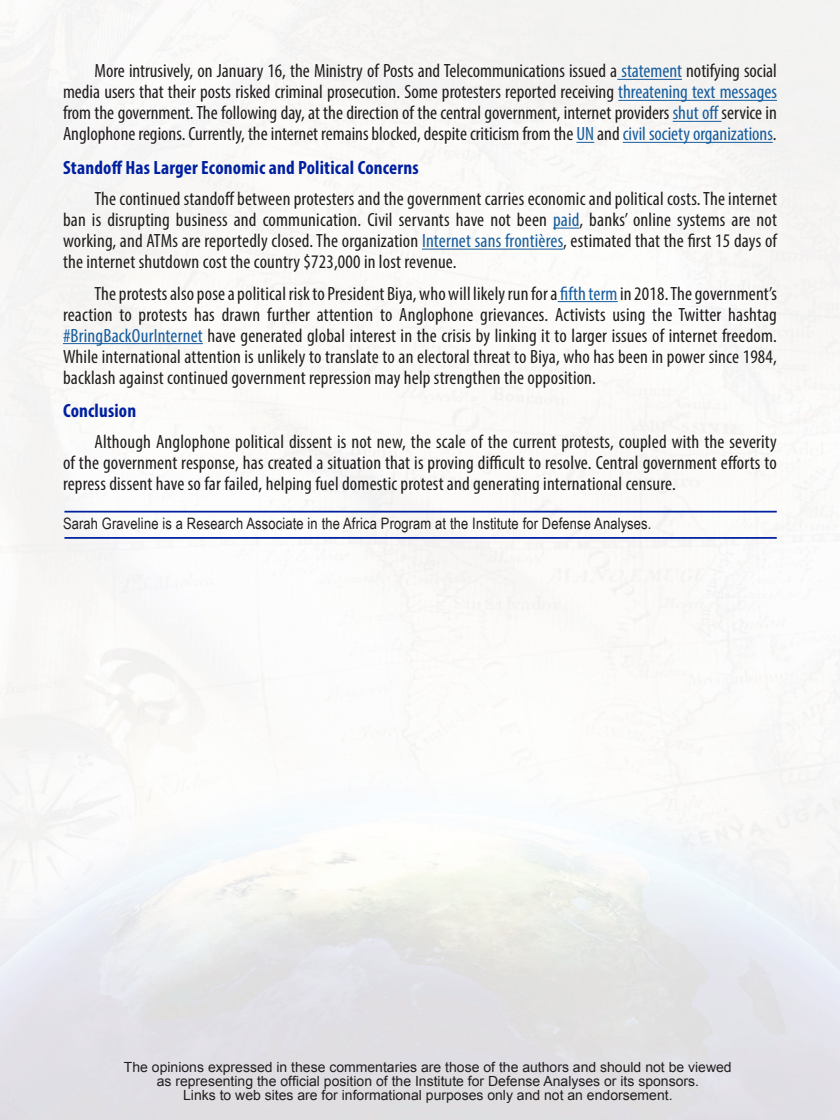
<style>
.page{position:relative;width:840px;height:1120px;background:#fff}
.page>*{position:absolute;margin:0;border:0;box-sizing:border-box;transform-origin:0 0}
.t1{font:condensed 19.25px/21px "Myriad Pro";letter-spacing:.01em;color:#231f20;text-align:justify}
.t2{font:700 condensed 19.25px "Myriad Pro";letter-spacing:.01em;color:#0020a0}
.t3{font:15.75px "Arial Narrow";letter-spacing:.01em;color:#231f20}
.t4{font:14px/14px "Arial";color:#231f20;text-align:center}
.s1{color:#175d9e}
</style>
<div class="page">
<hr style="left:617px;top:79px;width:65px;height:1px;background:#175d9e">
<hr style="left:618px;top:100px;width:159px;height:1px;background:#175d9e">
<hr style="left:673px;top:121px;width:49px;height:1px;background:#175d9e">
<svg style="left:576px;top:142px;width:18px;height:1px"></svg>
<hr style="left:623px;top:142px;width:150px;height:1px;background:#175d9e">
<svg style="left:553px;top:228px;width:26px;height:1px"></svg>
<hr style="left:422px;top:249px;width:141px;height:1px;background:#175d9e">
<hr style="left:558px;top:301px;width:60px;height:1px;background:#175d9e">
<hr style="left:63px;top:343px;width:140px;height:1px;background:#175d9e">
<hr style="left:64px;top:537px;width:713px;height:2px;background:#0020a0">
<hr style="left:64px;top:511px;width:713px;height:2px;background:#0020a0">
<p class="t1" style="left:63px;top:60px;width:716px;text-indent:31px">More intrusively, on January 16, the Ministry of Posts and Telecommunications issued a <span class="s1">statement</span> notifying social media users that their posts risked criminal prosecution. Some protesters reported receiving <span class="s1">threatening text messages </span>from the government. The following day, at the direction of the central government, internet providers <span class="s1">shut off</span> service in Anglophone regions. Currently, the internet remains blocked, despite criticism from the <span class="s1">UN</span> and <span class="s1">civil society organizations</span>.</p>
<p class="t2" style="left:63px;top:155px;width:357px">Standoff Has Larger Economic and Political Concerns</p>
<p class="t1" style="left:63px;top:188px;width:716px;text-indent:31px">The continued standoff between protesters and the government carries economic and political costs. The internet ban is disrupting business and communication. Civil servants have not been <span class="s1">paid</span>, banks’ online systems are not working, and ATMs are reportedly closed. The organization <span class="s1">Internet sans frontières</span>, estimated that the first 15 days of the internet shutdown cost the country $723,000 in lost revenue.</p>
<p class="t1" style="left:63px;top:283px;width:716px;text-indent:31px">The protests also pose a political risk to President Biya, who will likely run for a <span class="s1">fifth term</span> in 2018. The government’s reaction to protests has drawn further attention to Anglophone grievances. Activists using the Twitter hashtag <span class="s1">#BringBackOurInternet</span> have generated global interest in the crisis by linking it to larger issues of internet freedom.<br>While international attention is unlikely to translate to an electoral threat to Biya, who has been in power since 1984, backlash against continued government repression may help strengthen the opposition.</p>
<p class="t2" style="left:63px;top:398px;width:75px">Conclusion</p>
<p class="t1" style="left:63px;top:431px;width:715px;text-indent:31px">Although Anglophone political dissent is not new, the scale of the current protests, coupled with the severity of the government response, has created a situation that is proving difficult to resolve. Central government efforts to repress dissent have so far failed, helping fuel domestic protest and generating international censure.</p>
<p class="t3" style="left:63px;top:512px;width:590px">Sarah Graveline is a Research Associate in the Africa Program at the Institute for Defense Analyses.</p>
<p class="t4" style="left:124px;top:1060px;width:609px">The opinions expressed in these commentaries are those of the authors and should not be viewed as representing the official position of the Institute for Defense Analyses or its sponsors.<br>Links to web sites are for informational purposes only and not an endorsement.</p>
</div>
